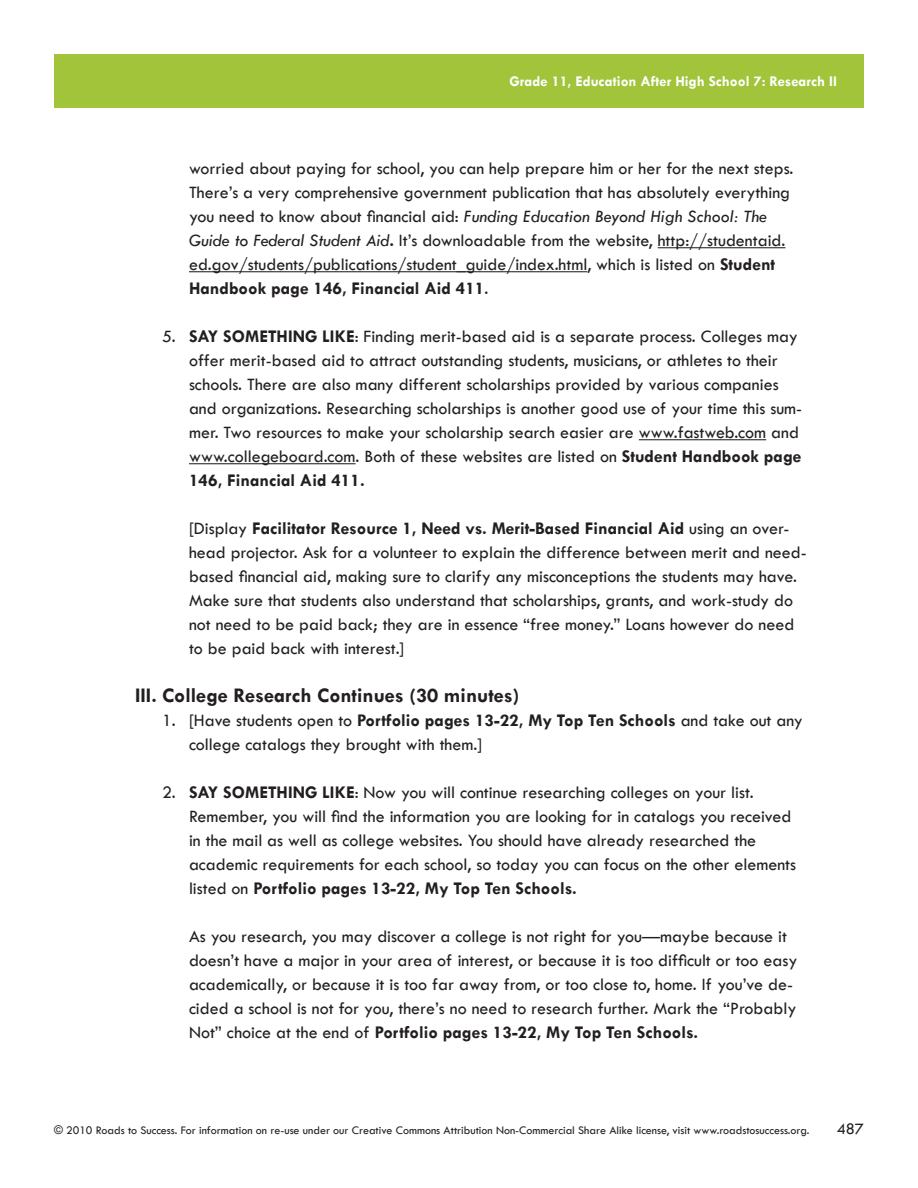
<style>
.page{position:relative;width:918px;height:1188px;background:#fff}
.page>*{position:absolute;margin:0;border:0;box-sizing:border-box;transform-origin:0 0}
.A_NumberListRoman{font:700 21px "Tw Cen";color:#231f20}
.A_Text{font:18px/24px "Tw Cen";color:#231f20}
.A_NumberList2{font:18px/24px "Tw Cen";color:#231f20}
.A_NumberList1{font:18px/24px "Tw Cen";color:#231f20}
.t1{font:16.5px "Tw Cen";color:#231f20}
.t2{font:700 15px "Tw Cen";color:#fff}
.t3{font:12px "Tw Cen";color:#231f20}
.s1{font-style:italic}
.s2{font-weight:700}
</style>
<div class="page">
<hr style="left:658px;top:247px;width:128px;height:1px;background:#231f20">
<hr style="left:189px;top:271px;width:398px;height:1px;background:#231f20">
<hr style="left:639px;top:439px;width:127px;height:1px;background:#231f20">
<hr style="left:189px;top:463px;width:167px;height:1px;background:#231f20">
<div style="left:54px;top:54px;width:810px;height:54px;background:#a1c43a"></div>
<p class="t2" style="left:509px;top:72px;width:329px">Grade 11, Education After High School 7: Research II</p>
<p class="A_Text" style="left:189px;top:157px;width:606px">worried about paying for school, you can help prepare him or her for the next steps.<br>There’s a very comprehensive government publication that has absolutely everything you need to know about financial aid: <span class="s1">Funding Education Beyond High School: The Guide to Federal Student Aid</span><span class="s2">.</span> It’s downloadable from the website, http://studentaid. ed.gov/students/publications/student_guide/index.html, which is listed on <span class="s2">Student Handbook page 146, Financial Aid 411</span>.</p>
<p class="A_NumberList2" style="left:189px;top:325px;width:615px;text-indent:-27px">5. <span class="s2">SAY SOMETHING LIKE</span>: Finding merit-based aid is a separate process. Colleges may offer merit-based aid to attract outstanding students, musicians, or athletes to their schools. There are also many different scholarships provided by various companies and organizations. Researching scholarships is another good use of your time this sum&shy;mer. Two resources to make your scholarship search easier are www.fastweb.com and www.collegeboard.com. Both of these websites are listed on <span class="s2">Student Handbook page 146, Financial Aid 411.</span></p>
<p class="A_Text" style="left:189px;top:517px;width:619px">[Display <span class="s2">Facilitator Resource 1, Need vs. Merit-Based Financial Aid</span> using an over&shy;head projector. Ask for a volunteer to explain the difference between merit and need&shy;based financial aid, making sure to clarify any misconceptions the students may have.<br>Make sure that students also understand that scholarships, grants, and work-study do not need to be paid back; they are in essence “free money.” Loans however do need to be paid back with interest.]</p>
<p class="A_NumberListRoman" style="left:135px;top:683px;width:386px">III. College Research Continues (30 minutes)</p>
<p class="A_NumberList1" style="left:189px;top:709px;width:615px;text-indent:-27px">1. [Have students open to <span class="s2">Portfolio pages 13-22, My Top Ten Schools</span> and take out any college catalogs they brought with them.]</p>
<p class="A_NumberList2" style="left:189px;top:781px;width:609px;text-indent:-27px">2. <span class="s2">SAY SOMETHING LIKE</span>: Now you will continue researching colleges on your list.<br>Remember, you will find the information you are looking for in catalogs you received in the mail as well as college websites. You should have already researched the academic requirements for each school, so today you can focus on the other elements listed on <span class="s2">Portfolio pages 13-22, My Top Ten Schools.</span></p>
<p class="A_Text" style="left:189px;top:925px;width:610px">As you research, you may discover a college is not right for you—maybe because it doesn’t have a major in your area of interest, or because it is too difficult or too easy academically, or because it is too far away from, or too close to, home. If you’ve de&shy;cided a school is not for you, there’s no need to research further. Mark the “Probably Not” choice at the end of <span class="s2">Portfolio pages 13-22, My Top Ten Schools.</span></p>
<p class="t3" style="left:54px;top:1123px;width:757px">© 2010 Roads to Success. For information on re-use under our Creative Commons Attribution Non-Commercial Share Alike license, visit www.roadstosuccess.org.</p>
<p class="t1" style="left:837px;top:1119px;width:29px">487</p>
</div>
